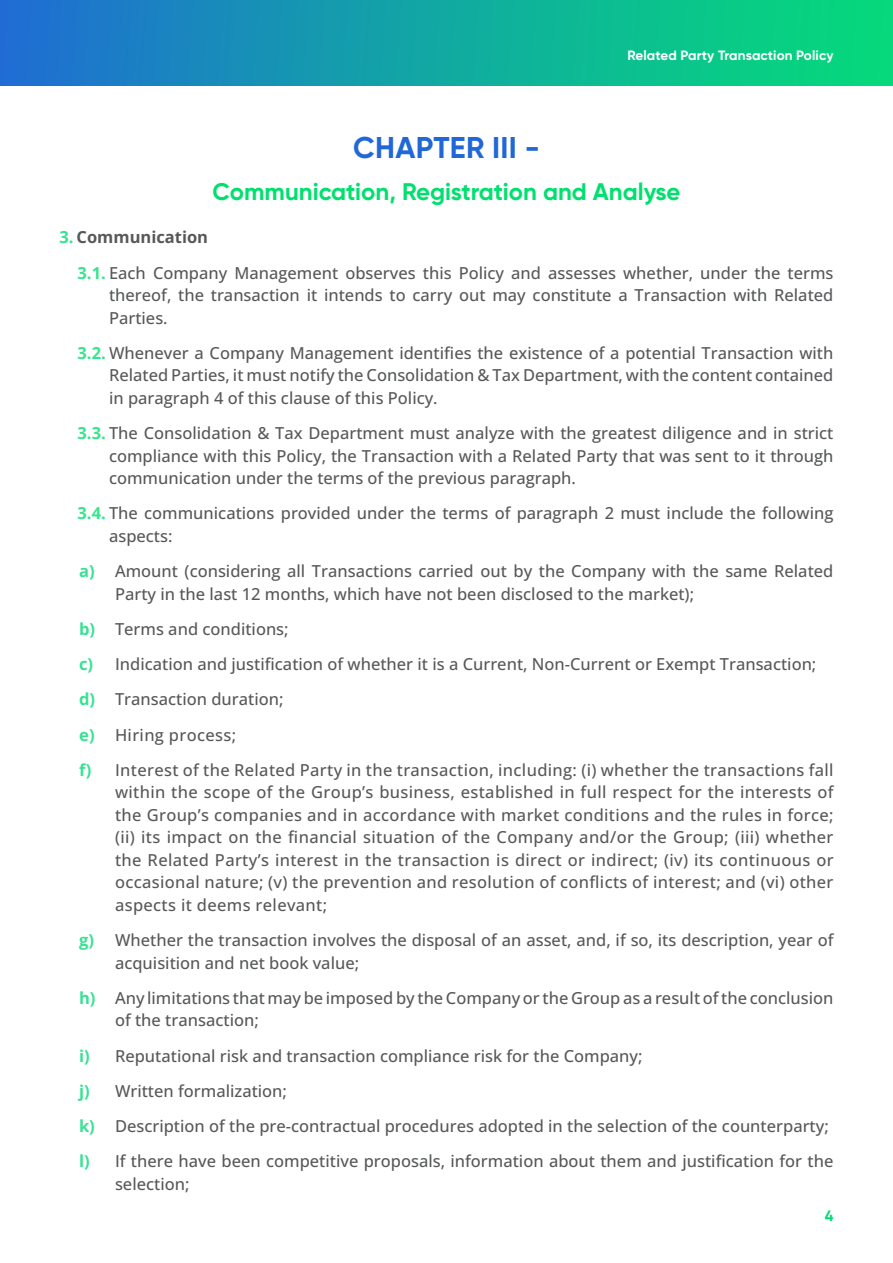
<style>
.page{position:relative;width:893px;height:1263px;background:#fff}
.page>*{position:absolute;margin:0;border:0;box-sizing:border-box;transform-origin:0 0}
.Capitulo{font:700 30px "Gilroy";letter-spacing:.01em;color:#2167d8}
.Subcapitulo{font:700 24px "Gilroy";color:#00e06e}
.bullet_indent{font:500 16.5px/22.5px "Open Sans";color:#57585a}
.bullet_indent-2{font:500 16.5px "Open Sans";letter-spacing:.02em;color:#57585a}
.t1{font:700 16.5px "Open Sans";color:#57585a}
.t2{font:700 15px "Gilroy";color:#05db79}
.t3{font:700 13.5px "Gilroy";letter-spacing:.01em;color:#fff}
.s1{color:#37e294}
.s2{font-weight:700;color:#33e78b}
.s3{font-weight:700;color:#37e294}
</style>
<div class="page">
<div style="left:0;top:0;width:893px;height:85px;background:linear-gradient(to right,#1f70d1,#04df76)"></div>
<p class="t3" style="left:627px;top:46px;width:208px">Related Party Transaction Policy</p>
<p class="Capitulo" style="left:353px;top:129px;width:188px">CHAPTER III -</p>
<p class="Subcapitulo" style="left:213px;top:176px;width:469px">Communication, Registration and Analyse</p>
<p class="t1" style="left:60px;top:226px;width:150px"><span class="s1">3.</span> Communication</p>
<p class="bullet_indent" style="left:109px;top:261px;width:726px;text-align:justify;text-indent:-31px"><span class="s2">3.1.</span> Each Company Management observes this Policy and assesses whether, under the terms thereof, the transaction it intends to carry out may constitute a Transaction with Related Parties.</p>
<p class="bullet_indent" style="left:109px;top:341px;width:726px;text-align:justify;text-indent:-31px"><span class="s2">3.2.</span> Whenever a Company Management identifies the existence of a potential Transaction with Related Parties, it must notify the Consolidation &amp; Tax Department, with the content contained in paragraph 4 of this clause of this Policy.</p>
<p class="bullet_indent" style="left:109px;top:421px;width:726px;text-align:justify;text-indent:-31px"><span class="s2">3.3.</span> The Consolidation &amp; Tax Department must analyze with the greatest diligence and in strict compliance with this Policy, the Transaction with a Related Party that was sent to it through communication under the terms of the previous paragraph.</p>
<p class="bullet_indent" style="left:109px;top:502px;width:726px;text-indent:-31px"><span class="s2">3.4.</span> The communications provided under the terms of paragraph 2 must include the following aspects:</p>
<p class="bullet_indent" style="left:115px;top:559px;width:720px;text-indent:-36px"><span class="s3">a)</span> Amount (considering all Transactions carried out by the Company with the same Related<br>Party in the last 12 months, which have not been disclosed to the market);</p>
<p class="bullet_indent" style="left:79px;top:617px;width:211px"><span class="s3">b)</span> Terms and conditions;</p>
<p class="bullet_indent" style="left:79px;top:652px;width:739px"><span class="s3">c)</span> Indication and justification of whether it is a Current, Non-Current or Exempt Transaction;</p>
<p class="bullet_indent" style="left:79px;top:688px;width:206px"><span class="s3">d)</span> Transaction duration;</p>
<p class="bullet_indent-2" style="left:79px;top:723px;width:159px"><span class="s3">e)</span> Hiring process;</p>
<p class="bullet_indent" style="left:115px;top:758px;width:720px;text-align:justify;text-indent:-36px"><span class="s3">f)</span> Interest of the Related Party in the transaction, including: (i) whether the transactions fall within the scope of the Group’s business, established in full respect for the interests of the Group’s companies and in accordance with market conditions and the rules in force; (ii) its impact on the financial situation of the Company and/or the Group; (iii) whether the Related Party’s interest in the transaction is direct or indirect; (iv) its continuous or occasional nature; (v) the prevention and resolution of conflicts of interest; and (vi) other aspects it deems relevant;</p>
<p class="bullet_indent" style="left:115px;top:928px;width:720px;text-indent:-36px"><span class="s3">g)</span> Whether the transaction involves the disposal of an asset, and, if so, its description, year of acquisition and net book value;</p>
<p class="bullet_indent" style="left:115px;top:986px;width:720px;text-indent:-36px"><span class="s3">h)</span> Any limitations that may be imposed by the Company or the Group as a result of the conclusion of the transaction;</p>
<p class="bullet_indent" style="left:79px;top:1044px;width:565px"><span class="s3">i)</span> Reputational risk and transaction compliance risk for the Company;</p>
<p class="bullet_indent" style="left:79px;top:1079px;width:210px"><span class="s3">j)</span> Written formalization;</p>
<p class="bullet_indent" style="left:79px;top:1114px;width:751px"><span class="s3">k)</span> Description of the pre-contractual procedures adopted in the selection of the counterparty;</p>
<p class="bullet_indent" style="left:115px;top:1150px;width:720px;text-indent:-36px"><span class="s3">l)</span> If there have been competitive proposals, information about them and justification for the selection;</p>
<p class="t2" style="left:825px;top:1206px;width:10px">4</p>
</div>
